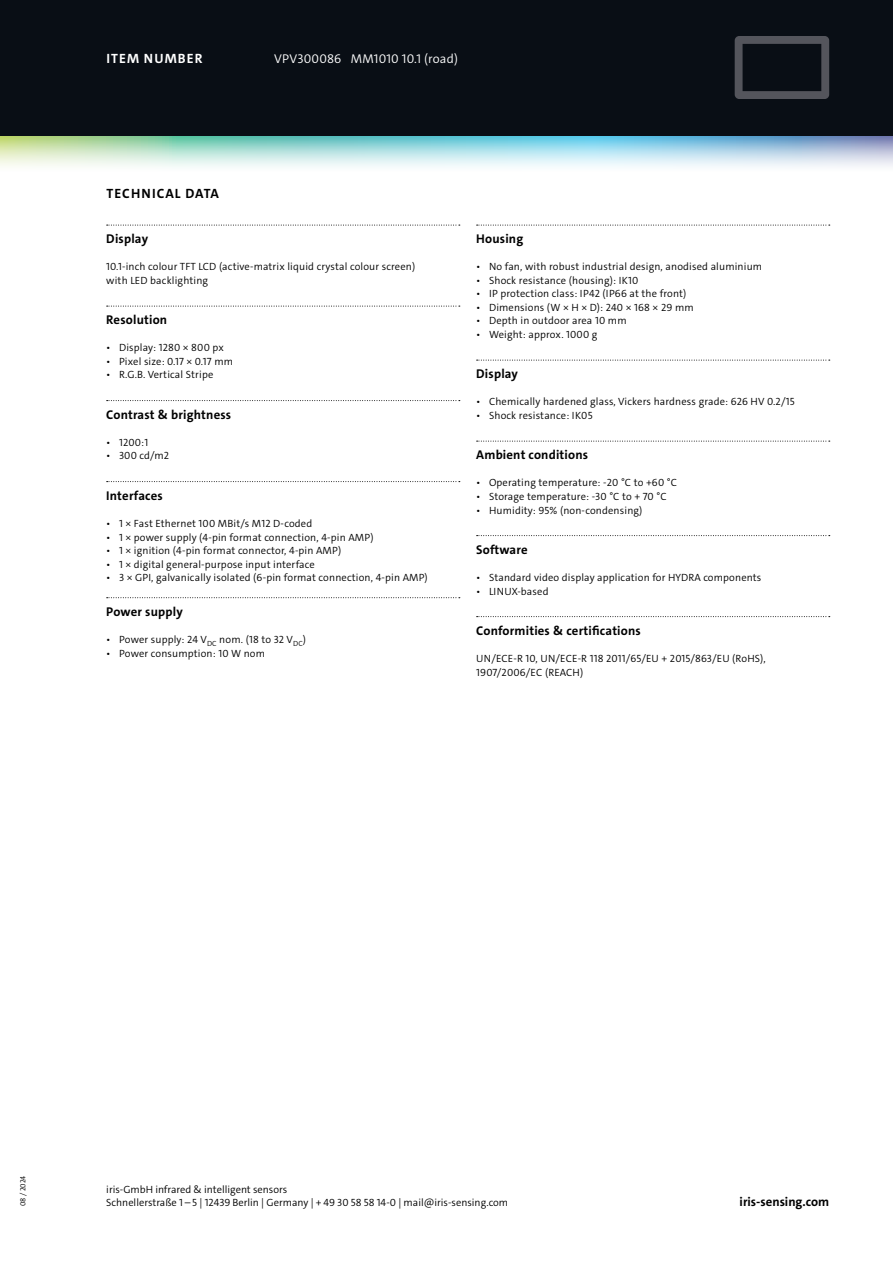
<style>
.page{position:relative;width:893px;height:1263px;background:#fff}
.page>*{position:absolute;margin:0;border:0;box-sizing:border-box;transform-origin:0 0}
.Headline_2{font:700 13.5px "The Sans C4 s";letter-spacing:.08em;color:#000}
.Headline_2_white{font:700 13.5px "The Sans C4 s";letter-spacing:.08em;color:#fff}
.Subhead{font:700 12.75px "The Sans C4 s";letter-spacing:.015em;color:#000}
.Text_white{font:300 12.75px "The Sans C4 s";letter-spacing:.015em;color:#fff}
.Copy_7pt_9pt{font:300 10.5px/13.5px "The Sans C4 s";letter-spacing:.015em;color:#000}
.t1{font:300 7.5px "The Sans C4 s";letter-spacing:-.005em;color:#000}
</style>
<div class="page">
<img style="left:0;top:135px;width:893px;height:32px">
<div style="left:0;top:0;width:893px;height:135px;background:#090e15"></div>
<svg style="left:107px;top:225px;width:353px;height:1px"></svg>
<svg style="left:107px;top:306px;width:353px;height:1px"></svg>
<svg style="left:107px;top:400px;width:353px;height:1px"></svg>
<svg style="left:107px;top:481px;width:353px;height:1px"></svg>
<svg style="left:107px;top:597px;width:353px;height:1px"></svg>
<svg style="left:477px;top:225px;width:353px;height:1px"></svg>
<svg style="left:477px;top:360px;width:353px;height:1px"></svg>
<svg style="left:477px;top:441px;width:353px;height:1px"></svg>
<svg style="left:477px;top:535px;width:353px;height:1px"></svg>
<svg style="left:477px;top:616px;width:353px;height:1px"></svg>
<svg style="left:735px;top:36px;width:94px;height:63px"></svg>
<p class="Headline_2_white" style="left:106px;top:50px;width:98px">ITEM NUMBER</p>
<p class="Text_white" style="left:274px;top:51px;width:185px">VPV300086 MM1010 10.1 (road)</p>
<p class="Headline_2" style="left:106px;top:185px;width:114px">TECHNICAL DATA</p>
<p class="Subhead" style="left:106px;top:231px;width:43px">Display</p>
<p class="Copy_7pt_9pt" style="left:106px;top:260px;width:310px">10.1-inch colour TFT LCD (active-matrix liquid crystal colour screen) with LED backlighting</p>
<p class="Subhead" style="left:106px;top:312px;width:62px">Resolution</p>
<p class="Copy_7pt_9pt" style="left:106px;top:341px;width:119px">• Display: 1280 × 800 px</p>
<p class="Copy_7pt_9pt" style="left:106px;top:355px;width:128px">• Pixel size: 0.17 × 0.17 mm</p>
<p class="Copy_7pt_9pt" style="left:106px;top:368px;width:109px">• R.G.B. Vertical Stripe</p>
<p class="Subhead" style="left:106px;top:406px;width:126px">Contrast &amp; brightness</p>
<p class="Copy_7pt_9pt" style="left:106px;top:436px;width:43px">• 1200:1</p>
<p class="Copy_7pt_9pt" style="left:106px;top:449px;width:64px">• 300 cd/m2</p>
<p class="Subhead" style="left:106px;top:487px;width:58px">Interfaces</p>
<p class="Copy_7pt_9pt" style="left:106px;top:517px;width:207px">• 1 × Fast Ethernet 100 MBit/s M12 D-coded</p>
<p class="Copy_7pt_9pt" style="left:106px;top:530px;width:269px">• 1 × power supply (4-pin format connection, 4-pin AMP)</p>
<p class="Copy_7pt_9pt" style="left:106px;top:544px;width:236px">• 1 × ignition (4-pin format connector, 4-pin AMP)</p>
<p class="Copy_7pt_9pt" style="left:106px;top:557px;width:210px">• 1 × digital general-purpose input interface</p>
<p class="Copy_7pt_9pt" style="left:106px;top:571px;width:323px">• 3 × GPI, galvanically isolated (6-pin format connection, 4-pin AMP)</p>
<p class="Subhead" style="left:106px;top:604px;width:78px">Power supply</p>
<p class="Copy_7pt_9pt" style="left:106px;top:633px;width:201px">• Power supply: 24 V<sub>DC</sub> nom. (18 to 32 V<sub>DC</sub>)</p>
<p class="Copy_7pt_9pt" style="left:106px;top:646px;width:160px">• Power consumption: 10 W nom</p>
<p class="Subhead" style="left:476px;top:231px;width:49px">Housing</p>
<p class="Copy_7pt_9pt" style="left:476px;top:260px;width:287px">• No fan, with robust industrial design, anodised aluminium</p>
<p class="Copy_7pt_9pt" style="left:476px;top:274px;width:164px">• Shock resistance (housing): IK10</p>
<p class="Copy_7pt_9pt" style="left:476px;top:287px;width:212px">• IP protection class: IP42 (IP66 at the front)</p>
<p class="Copy_7pt_9pt" style="left:476px;top:301px;width:219px">• Dimensions (W × H × D): 240 × 168 × 29 mm</p>
<p class="Copy_7pt_9pt" style="left:476px;top:314px;width:152px">• Depth in outdoor area 10 mm</p>
<p class="Copy_7pt_9pt" style="left:476px;top:328px;width:123px">• Weight: approx. 1000 g</p>
<p class="Subhead" style="left:476px;top:366px;width:43px">Display</p>
<p class="Copy_7pt_9pt" style="left:476px;top:395px;width:320px">• Chemically hardened glass, Vickers hardness grade: 626 HV 0.2/15</p>
<p class="Copy_7pt_9pt" style="left:476px;top:409px;width:118px">• Shock resistance: IK05</p>
<p class="Subhead" style="left:476px;top:447px;width:113px">Ambient conditions</p>
<p class="Copy_7pt_9pt" style="left:476px;top:476px;width:202px">• Operating temperature: -20 °C to +60 °C</p>
<p class="Copy_7pt_9pt" style="left:476px;top:490px;width:192px">• Storage temperature: -30 °C to + 70 °C</p>
<p class="Copy_7pt_9pt" style="left:476px;top:503px;width:168px">• Humidity: 95% (non-condensing)</p>
<p class="Subhead" style="left:476px;top:541px;width:53px">Software</p>
<p class="Copy_7pt_9pt" style="left:476px;top:571px;width:287px">• Standard video display application for HYDRA components</p>
<p class="Copy_7pt_9pt" style="left:476px;top:584px;width:74px">• LINUX-based</p>
<p class="Subhead" style="left:476px;top:622px;width:166px">Conformities &amp; certifications</p>
<p class="Copy_7pt_9pt" style="left:476px;top:652px;width:291px">UN/ECE-R 10, UN/ECE-R 118 2011/65/EU + 2015/863/EU (RoHS),<br>1907/2006/EC (REACH)</p>
<p class="t1" style="left:18px;top:1206px;width:32px;rotate:-90deg">08 / 2024</p>
<p class="Copy_7pt_9pt" style="left:106px;top:1182px;width:183px">iris-GmbH infrared &amp; intelligent sensors</p>
<p class="Copy_7pt_9pt" style="left:106px;top:1196px;width:403px">Schnellerstraße 1 – 5 | 12439 Berlin | Germany | + 49 30 58 58 14-0 | mail@iris-sensing.com</p>
<p class="Subhead" style="left:740px;top:1194px;width:91px">iris-sensing.com</p>
</div>
